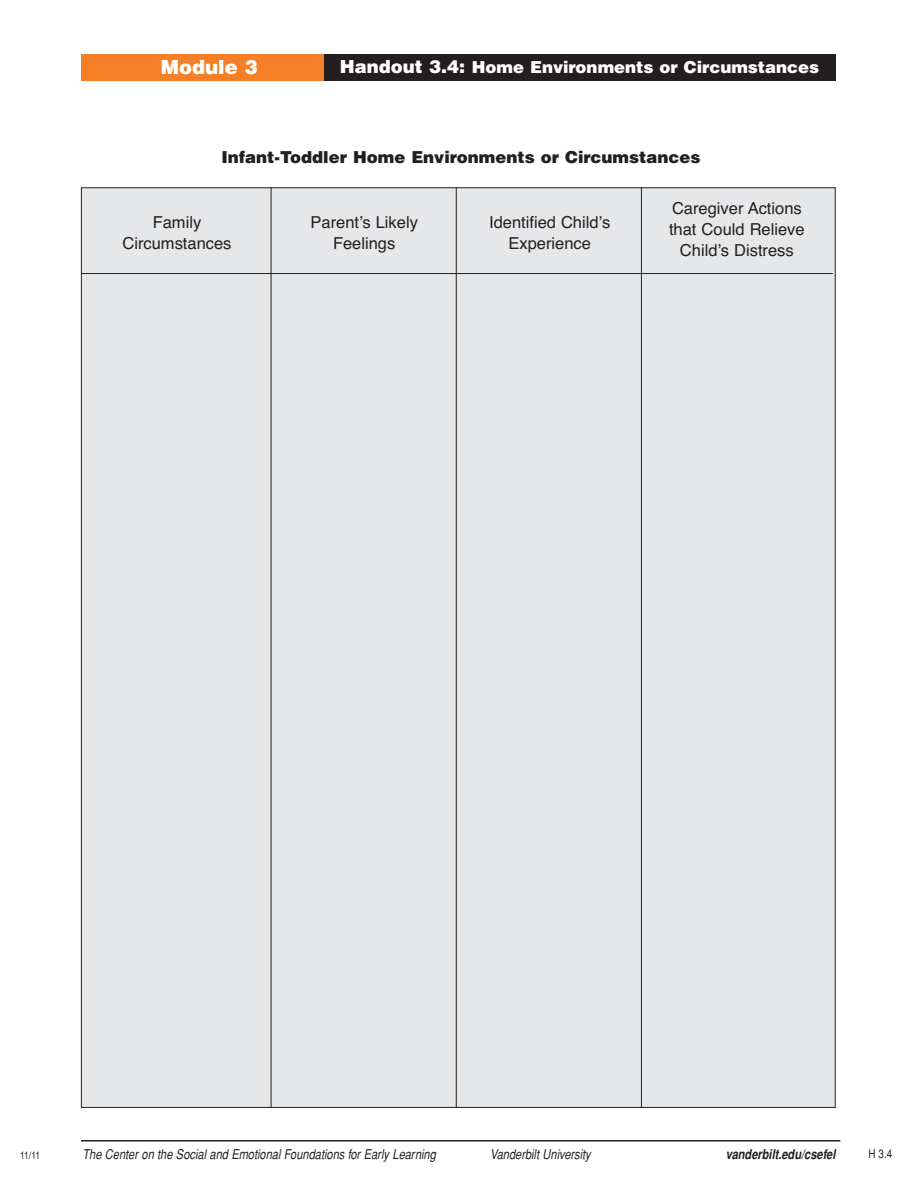
<style>
.page{position:relative;width:918px;height:1188px;background:#fff}
.page>*{position:absolute;margin:0;border:0;box-sizing:border-box;transform-origin:0 0}
.t1{font:900 19.5px "Helvetica";color:#fff}
.t2{font:16.5px/21.1px "Helvetica";color:#231f20;text-align:center}
.t3{font:900 16.5px "Helvetica";color:#231f20}
.t4{font:900 16.5px "Helvetica";color:#fff}
.t5{font:italic condensed 13.5px "Helvetica";color:#231f20}
.t6{font:italic 700 condensed 13.5px "Helvetica";color:#231f20}
.t7{font:condensed 12px "Helvetica";color:#231f20}
.t8{font:condensed 10.5px "Helvetica";color:#231f20}
.s1{font-size:18px}
</style>
<div class="page">
<div style="left:81px;top:188px;width:754px;height:919px;background:#e6e7e9"></div>
<div style="left:81px;top:54px;width:755px;height:27px;background:#231f20"></div>
<div style="left:81px;top:54px;width:243px;height:27px;background:#f47f26"></div>
<hr style="left:81px;top:1140px;width:759px;height:2px;background:#231f20">
<hr style="left:271px;top:187px;width:1px;height:920px;background:#231f20">
<hr style="left:456px;top:187px;width:1px;height:920px;background:#231f20">
<hr style="left:641px;top:187px;width:1px;height:920px;background:#231f20">
<hr style="left:81px;top:273px;width:752px;height:1px;background:#231f20">
<p class="t1" style="left:161px;top:54px;width:99px">Module 3</p>
<p class="t4" style="left:340px;top:56px;width:481px"><span class="s1">Handout 3.4:</span> Home Environments or Circumstances</p>
<p class="t3" style="left:221px;top:146px;width:481px">Infant-Toddler Home Environments or Circumstances</p>
<p class="t2" style="left:122px;top:212px;width:111px">Family<br>Circumstances</p>
<p class="t2" style="left:311px;top:212px;width:109px">Parentʼs Likely<br>Feelings</p>
<p class="t2" style="left:489px;top:212px;width:123px">Identified Childʼs<br>Experience</p>
<p class="t2" style="left:669px;top:198px;width:137px">Caregiver Actions that Could Relieve<br>Childʼs Distress</p>
<p class="t8" style="left:20px;top:1149px;width:22px">11/11</p>
<p class="t5" style="left:82px;top:1146px;width:355px">The Center on the Social and Emotional Foundations for Early Learning</p>
<p class="t5" style="left:490px;top:1146px;width:102px">Vanderbilt University</p>
<p class="t6" style="left:726px;top:1146px;width:111px">vanderbilt.edu/csefel</p>
<p class="t7" style="left:868px;top:1146px;width:25px">H 3.4</p>
</div>
